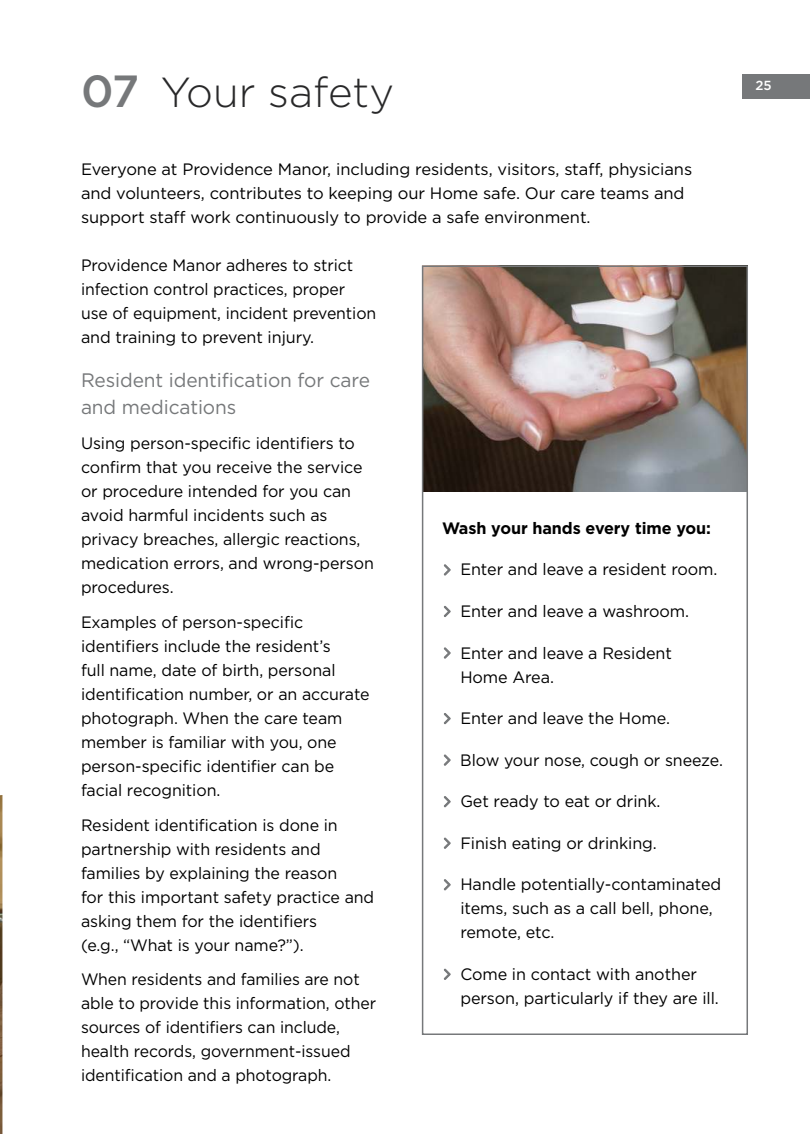
<style>
.page{position:relative;width:810px;height:1134px;background:#fff}
.page>*{position:absolute;margin:0;border:0;box-sizing:border-box;transform-origin:0 0}
.t1{font:300 42px "Gotham";color:#282829}
.t2{font:19.5px/27px "Gotham";letter-spacing:-.005em;color:#76787a}
.t3{font:16.5px/24px "Gotham";letter-spacing:-.005em;color:#000}
.t4{font:16.5px/24px "Gotham";letter-spacing:-.005em;color:#000;scale:.96 1}
.t5{font:700 16.5px "Gotham";letter-spacing:-.005em;color:#000}
.t6{font:500 13.2px "Gotham";color:#fff}
.s1{font-weight:500;font-size:45px;color:#76787a}
</style>
<div class="page">
<img style="left:425px;top:268px;width:320px;height:223px">
<div style="left:743px;top:75px;width:67px;height:24px;background:#76787a"></div>
<div style="left:422px;top:265px;width:326px;height:770px;border:2px solid #76787a"></div>
<svg style="left:443px;top:564px;width:8px;height:12px"></svg>
<svg style="left:443px;top:606px;width:8px;height:11px"></svg>
<svg style="left:443px;top:647px;width:8px;height:12px"></svg>
<svg style="left:444px;top:713px;width:7px;height:12px"></svg>
<svg style="left:443px;top:754px;width:8px;height:12px"></svg>
<svg style="left:443px;top:796px;width:8px;height:12px"></svg>
<svg style="left:443px;top:837px;width:8px;height:12px"></svg>
<svg style="left:443px;top:879px;width:8px;height:12px"></svg>
<svg style="left:443px;top:968px;width:8px;height:12px"></svg>
<img style="left:0;top:795px;width:2px;height:339px">
<h1 class="t1" style="left:81px;top:73px;width:315px"><span class="s1">07</span> Your safety</h1>
<p class="t3" style="left:81px;top:158px;width:613px">Everyone at Providence Manor, including residents, visitors, staff, physicians and volunteers, contributes to keeping our Home safe. Our care teams and support staff work continuously to provide a safe environment.</p>
<p class="t4" style="left:81px;top:254px;width:309px">Providence Manor adheres to strict infection control practices, proper<br>use of equipment, incident prevention and training to prevent injury.</p>
<p class="t2" style="left:81px;top:368px;width:291px">Resident identification for care and medications</p>
<p class="t3" style="left:81px;top:432px;width:294px">Using person-specific identifiers to confirm that you receive the service or procedure intended for you can avoid harmful incidents such as privacy breaches, allergic reactions, medication errors, and wrong-person procedures.</p>
<p class="t3" style="left:81px;top:611px;width:290px">Examples of person-specific identifiers include the resident’s<br>full name, date of birth, personal identification number, or an accurate photograph. When the care team member is familiar with you, one person-specific identifier can be facial recognition.</p>
<p class="t3" style="left:81px;top:814px;width:295px">Resident identification is done in partnership with residents and families by explaining the reason<br>for this important safety practice and asking them for the identifiers<br>(e.g., “What is your name?”).</p>
<p class="t4" style="left:81px;top:968px;width:309px">When residents and families are not able to provide this information, other sources of identifiers can include, health records, government-issued identification and a photograph.</p>
<p class="t5" style="left:442px;top:521px;width:270px">Wash your hands every time you:</p>
<p class="t3" style="left:460px;top:558px;width:259px">Enter and leave a resident room.</p>
<p class="t3" style="left:460px;top:600px;width:230px">Enter and leave a washroom.</p>
<p class="t3" style="left:460px;top:642px;width:213px">Enter and leave a Resident<br>Home Area.</p>
<p class="t3" style="left:460px;top:707px;width:211px">Enter and leave the Home.</p>
<p class="t3" style="left:460px;top:749px;width:264px">Blow your nose, cough or sneeze.</p>
<p class="t3" style="left:460px;top:790px;width:202px">Get ready to eat or drink.</p>
<p class="t3" style="left:460px;top:832px;width:198px">Finish eating or drinking.</p>
<p class="t3" style="left:460px;top:873px;width:262px">Handle potentially-contaminated items, such as a call bell, phone, remote, etc.</p>
<p class="t3" style="left:460px;top:963px;width:260px">Come in contact with another person, particularly if they are ill.</p>
<p class="t6" style="left:756px;top:80px;width:18px">25</p>
</div>
